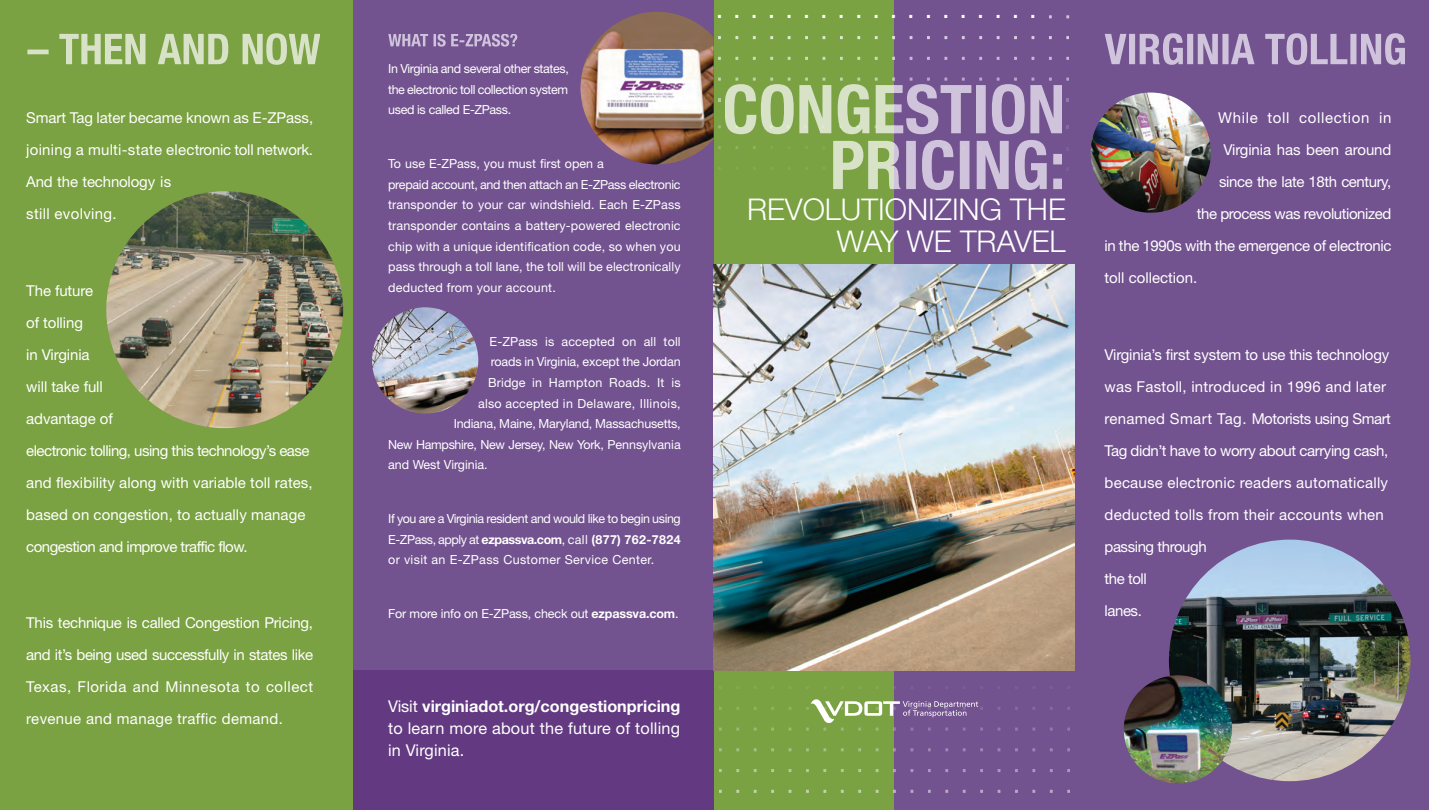
<style>
.page{position:relative;width:1429px;height:810px;background:#fff}
.page>*{position:absolute;margin:0;border:0;box-sizing:border-box;transform-origin:0 0}
.t1{font:300 30px/31.2px "Helvetica Neue";color:#fff;text-align:right}
.t2{font:700 condensed 23.75px "Frutiger LT Std";color:#fff}
.t3{font:16.25px/21.8px "Helvetica Neue";letter-spacing:.015em;color:#fff;text-align:justify}
.t4{font:15px/32px "Helvetica Neue";letter-spacing:-.005em;color:#fff}
.t5{font:15px "Helvetica Neue";letter-spacing:-.03em;color:#fff}
.t6{font:15px "Helvetica Neue";letter-spacing:.045em;color:#fff}
.t7{font:12.5px/20.6px "Helvetica Neue";letter-spacing:.01em;color:#fff;text-align:justify}
.t8{font:12.5px "Helvetica Neue";letter-spacing:-.01em;color:#fff}
.t9{font:12.5px "Helvetica Neue";letter-spacing:-.03em;color:#fff}
.t10{font:12.5px "Helvetica Neue";letter-spacing:-.015em;color:#fff}
.s1{font-weight:700}
</style>
<div class="page">
<div style="left:0;top:0;width:894px;height:810px;background:#7aa142"></div>
<hr style="left:713px;top:0;width:1px;height:810px;background:#654d7d">
<div style="left:353px;top:0;width:360px;height:810px;background:#72528f"></div>
<div style="left:354px;top:671px;width:360px;height:139px;background:#633a81"></div>
<svg style="left:388px;top:34px;width:129px;height:13px"></svg>
<img style="left:580px;top:12px;width:133px;height:152px">
<div style="left:894px;top:0;width:535px;height:810px;background:#72528f"></div>
<img style="left:1090px;top:93px;width:121px;height:120px;border-radius:50%">
<img style="left:1169px;top:540px;width:241px;height:241px;border-radius:50%">
<img style="left:714px;top:264px;width:360px;height:407px">
<svg style="left:1049px;top:15px;width:20px;height:3px"></svg>
<hr style="left:718px;top:36px;width:176px;height:3px;background:#dfe8d1">
<hr style="left:894px;top:36px;width:175px;height:3px;background:#d7d0e2">
<hr style="left:718px;top:57px;width:176px;height:3px;background:#d0dcbc">
<hr style="left:894px;top:57px;width:175px;height:3px;background:#c6bbd5">
<hr style="left:718px;top:78px;width:176px;height:3px;background:#c3d3a9">
<hr style="left:894px;top:78px;width:175px;height:3px;background:#b8a9c9">
<svg style="left:718px;top:125px;width:6px;height:3px"></svg>
<svg style="left:718px;top:146px;width:38px;height:3px"></svg>
<hr style="left:770px;top:146px;width:124px;height:3px;background:#85a852">
<svg style="left:724px;top:84px;width:170px;height:50px;background:#acc48a"></svg>
<svg style="left:894px;top:84px;width:168px;height:50px"></svg>
<hr style="left:724px;top:125px;width:66px;height:3px;background:#e3ead6">
<hr style="left:804px;top:125px;width:73px;height:3px;background:#dfe8d1">
<svg style="left:833px;top:140px;width:61px;height:50px;background:#acc48a"></svg>
<hr style="left:833px;top:146px;width:61px;height:3px;background:#dbe4cc">
<svg style="left:718px;top:167px;width:125px;height:3px"></svg>
<hr style="left:719px;top:790px;width:175px;height:3px;background:#c3d3a9">
<hr style="left:894px;top:790px;width:176px;height:3px;background:#b8a9c9">
<hr style="left:719px;top:769px;width:175px;height:3px;background:#b6ca97">
<hr style="left:894px;top:769px;width:176px;height:3px;background:#ab98be">
<hr style="left:719px;top:748px;width:175px;height:3px;background:#a8bf84">
<hr style="left:894px;top:748px;width:176px;height:3px;background:#9c87b3">
<hr style="left:719px;top:728px;width:175px;height:3px;background:#9cb874">
<hr style="left:894px;top:728px;width:176px;height:3px;background:#9178a9">
<hr style="left:719px;top:707px;width:175px;height:3px;background:#90b064">
<hr style="left:894px;top:707px;width:176px;height:3px;background:#866a9f">
<hr style="left:719px;top:686px;width:175px;height:3px;background:#85a852">
<hr style="left:894px;top:686px;width:176px;height:3px;background:#7c5d97">
<svg style="left:811px;top:699px;width:167px;height:24px"></svg>
<svg style="left:27px;top:33px;width:293px;height:32px;background:#a3bd7d"></svg>
<img style="left:106px;top:191px;width:237px;height:237px;border-radius:50%">
<svg style="left:1105px;top:33px;width:300px;height:32px"></svg>
<img style="left:1124px;top:675px;width:108px;height:109px;border-radius:50%">
<img style="left:372px;top:307px;width:106px;height:107px;border-radius:50%">
<svg style="left:894px;top:140px;width:175px;height:50px"></svg>
<p class="t4" style="left:26px;top:103px;width:288px">Smart Tag later became known as E-ZPass, joining a multi-state electronic toll network.<br>And the technology is<br>still evolving.</p>
<p class="t4" style="left:26px;top:276px;width:288px">The future<br>of tolling<br>in Virginia<br>will take full<br>advantage of<br>electronic tolling, using this technology’s ease and flexibility along with variable toll rates, based on congestion, to actually manage congestion and improve traffic flow.</p>
<p class="t4" style="left:26px;top:608px;width:288px;text-align:justify">This technique is called Congestion Pricing, and it’s being used successfully in states like Texas, Florida and Minnesota to collect revenue and manage traffic demand.</p>
<p class="t7" style="left:388px;top:60px;width:182px">In Virginia and several other states, the electronic toll collection system used is called E-ZPass.</p>
<p class="t7" style="left:388px;top:155px;width:294px;text-align:left">To use E-ZPass, you must first open a<br>prepaid account, and then attach an E-ZPass electronic transponder to your car windshield. Each E-ZPass transponder contains a battery-powered electronic chip with a unique identification code, so when you pass through a toll lane, the toll will be electronically deducted from your account.</p>
<p class="t7" style="left:490px;top:332px;width:193px">E-ZPass is accepted on all toll</p>
<p class="t8" style="left:491px;top:357px;width:191px">roads in Virginia, except the Jordan</p>
<p class="t7" style="left:488px;top:373px;width:194px">Bridge in Hampton Roads. It is</p>
<p class="t7" style="left:478px;top:394px;width:204px">also accepted in Delaware, Illinois,</p>
<p class="t10" style="left:454px;top:419px;width:229px">Indiana, Maine, Maryland, Massachusetts,</p>
<p class="t9" style="left:388px;top:440px;width:294px">New Hampshire, New Jersey, New York, Pennsylvania</p>
<p class="t7" style="left:388px;top:456px;width:101px">and West Virginia.</p>
<p class="t7" style="left:388px;top:510px;width:294px">If you are a Virginia resident and would like to begin using E-ZPass, apply at <span class="s1">ezpassva.com</span>, call <span class="s1">(877) 762-7824 </span>or visit an E-ZPass Customer Service Center.</p>
<p class="t8" style="left:388px;top:609px;width:292px">For more info on E-ZPass, check out <span class="s1">ezpassva.com</span>.</p>
<p class="t3" style="left:388px;top:697px;width:294px">Visit <span class="s1">virginiadot.org/congestionpricing </span>to learn more about the future of tolling in Virginia.</p>
<h2 class="t2" style="left:716px;top:1px;width:321px">...................</h2>
<h1 class="t1" style="left:747px;top:197px;width:320px">REVOLUTIONIZING THE<br>WAY WE TRAVEL</h1>
<p class="t6" style="left:1218px;top:113px;width:175px">While toll collection in</p>
<p class="t4" style="left:1223px;top:135px;width:170px">Virginia has been around</p>
<p class="t5" style="left:1219px;top:177px;width:174px">since the late 18th century,</p>
<p class="t5" style="left:1197px;top:209px;width:196px">the process was revolutionized</p>
<p class="t4" style="left:1104px;top:231px;width:288px">in the 1990s with the emergence of electronic</p>
<p class="t4" style="left:1104px;top:263px;width:94px">toll collection.</p>
<p class="t4" style="left:1104px;top:340px;width:288px">Virginia’s first system to use this technology was Fastoll, introduced in 1996 and later renamed Smart Tag. Motorists using Smart<br>Tag didn’t have to worry about carrying cash, because electronic readers automatically deducted tolls from their accounts when passing through<br>the toll<br>lanes.</p>
</div>
